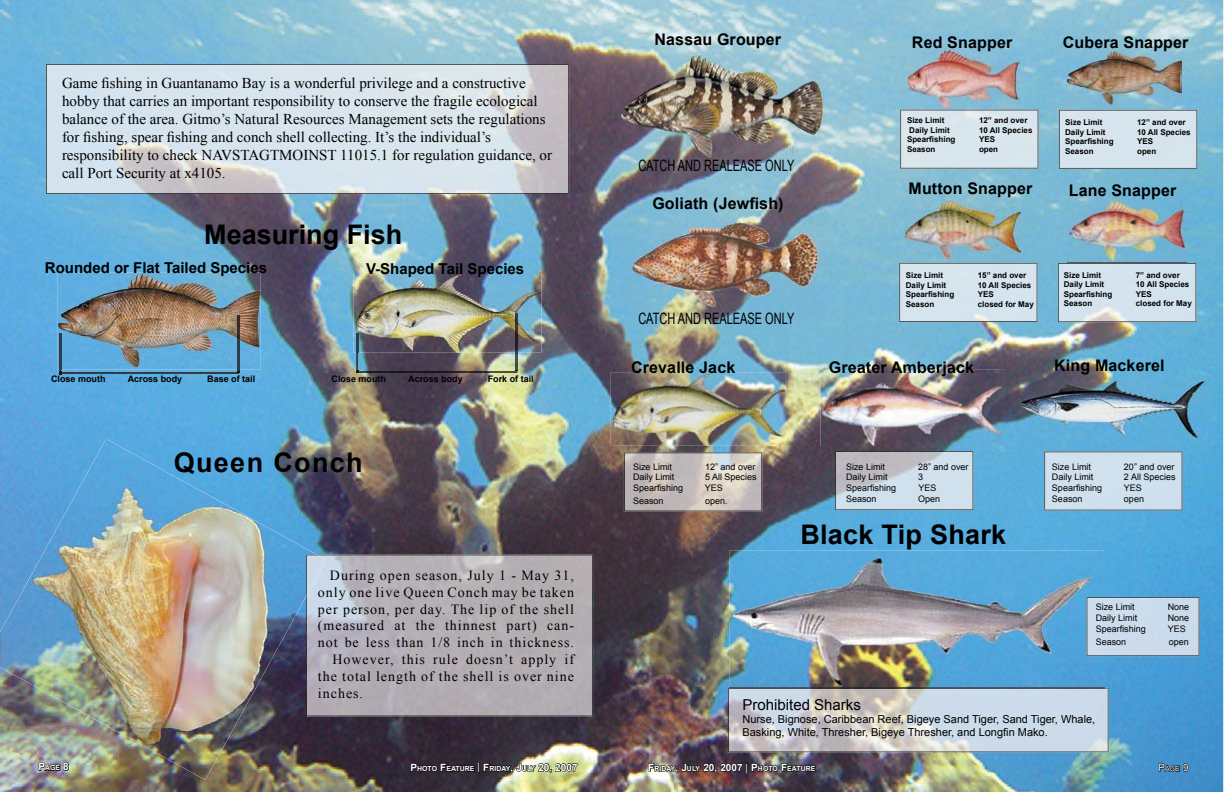
<style>
.page{position:relative;width:1224px;height:792px;background:#fff}
.page>*{position:absolute;margin:0;border:0;box-sizing:border-box;transform-origin:0 0}
.t1{font:700 27px "Arial";letter-spacing:.01em;color:#000}
.t2{font:700 27px "Arial";letter-spacing:.05em;color:#000}
.t3{font:700 16px "Arial";letter-spacing:.01em;color:#000}
.t4{font:15.7px "Arial";color:#000;scale:.7 1}
.t5{font:15px/18px "Times New Roman";color:#000}
.t6{font:700 15px "Arial";color:#000}
.t7{font:15px "Arial";color:#000}
.t8{font:14px "Times New Roman";letter-spacing:.07em;color:#000}
.t9{font:11px/13.2px "Arial";color:#000}
.t10{font:9px "Arial";color:#000}
.t11{font:700 9px "Arial";color:#000}
.t12{font:700 8px "Arial";color:#000}
.t13{font:700 7px "Arial";color:#fff}
.t14{font:7px "Arial";color:#fff}
.s1{font-size:10px}
.s2{font-weight:400;font-size:10px}
</style>
<div class="page">
<img style="left:0;top:0;width:1223px;height:792px">
<img style="left:624px;top:452px;width:138px;height:60px">
<img style="left:317px;top:555px;width:276px;height:161px">
<svg style="left:1158px;top:762px;width:31px;height:10px"></svg>
<svg style="left:410px;top:763px;width:168px;height:16px;background:#545145"></svg>
<img style="left:648px;top:763px;width:168px;height:16px">
<img style="left:0;top:439px;width:317px;height:341px">
<img style="left:319px;top:556px;width:7px;height:39px">
<img style="left:306px;top:555px;width:13px;height:42px">
<img style="left:619px;top:218px;width:208px;height:99px">
<img style="left:617px;top:55px;width:209px;height:109px">
<img style="left:1067px;top:50px;width:115px;height:55px">
<img style="left:1068px;top:199px;width:118px;height:64px">
<img style="left:905px;top:199px;width:115px;height:61px">
<img style="left:909px;top:50px;width:110px;height:57px">
<img style="left:729px;top:551px;width:375px;height:137px">
<img style="left:58px;top:272px;width:202px;height:98px">
<img style="left:611px;top:373px;width:174px;height:73px">
<img style="left:632px;top:373px;width:103px;height:1px">
<img style="left:1020px;top:380px;width:188px;height:63px">
<img style="left:821px;top:370px;width:183px;height:76px">
<img style="left:830px;top:370px;width:144px;height:6px">
<img style="left:835px;top:451px;width:138px;height:59px">
<img style="left:899px;top:263px;width:139px;height:59px">
<img style="left:1044px;top:451px;width:139px;height:60px">
<div style="left:1086px;top:597px;width:114px;height:59px;background:#cbdcec"></div>
<img style="left:900px;top:110px;width:139px;height:59px">
<div style="left:1059px;top:110px;width:138px;height:59px;background:#d6e4ed"></div>
<img style="left:353px;top:274px;width:188px;height:79px">
<img style="left:59px;top:334px;width:2px;height:36px">
<img style="left:237px;top:316px;width:2px;height:54px">
<img style="left:61px;top:372px;width:178px;height:2px">
<img style="left:356px;top:333px;width:2px;height:40px">
<img style="left:516px;top:313px;width:2px;height:40px">
<img style="left:358px;top:371px;width:160px;height:2px">
<svg style="left:516px;top:353px;width:2px;height:19px"></svg>
<img style="left:728px;top:688px;width:381px;height:64px">
<img style="left:729px;top:688px;width:375px;height:1px">
<img style="left:1058px;top:263px;width:138px;height:59px">
<img style="left:1068px;top:263px;width:118px;height:1px">
<img style="left:46px;top:64px;width:523px;height:130px">
<p class="t5" style="left:62px;top:74px;width:492px">Game fishing in Guantanamo Bay is a wonderful privilege and a constructive hobby that carries an important responsibility to conserve the fragile ecological balance of the area. Gitmo’s Natural Resources Management sets the regulations for fishing, spear fishing and conch shell collecting. It’s the individual’s responsibility to check NAVSTAGTMOINST 11015.1 for regulation guidance, or call Port Security at x4105.</p>
<h1 class="t1" style="left:204px;top:217px;width:200px">Measuring Fish</h1>
<p class="t6" style="left:45px;top:258px;width:224px">Rounded or Flat Tailed Species</p>
<p class="t6" style="left:366px;top:259px;width:160px">V-Shaped Tail Species</p>
<p class="t11" style="left:51px;top:373px;width:56px">Close mouth</p>
<p class="t11" style="left:128px;top:373px;width:56px">Across body</p>
<p class="t11" style="left:207px;top:373px;width:50px">Base of tail</p>
<p class="t11" style="left:332px;top:372px;width:56px">Close mouth</p>
<p class="t11" style="left:408px;top:372px;width:56px">Across body</p>
<p class="t11" style="left:488px;top:372px;width:48px">Fork of tail</p>
<h1 class="t2" style="left:174px;top:445px;width:191px">Queen Conch</h1>
<p class="t8" style="left:330px;top:566px;width:245px">During open season, July 1 - May 31,</p>
<p class="t8" style="left:318px;top:583px;width:258px">only one live Queen Conch may be taken</p>
<p class="t8" style="left:318px;top:600px;width:258px">per person, per day. The lip of the shell</p>
<p class="t8" style="left:318px;top:616px;width:258px">(measured at the thinnest part) can-</p>
<p class="t8" style="left:318px;top:633px;width:258px">not be less than 1/8 inch in thickness.</p>
<p class="t8" style="left:333px;top:650px;width:243px">However, this rule doesn’t apply if</p>
<p class="t8" style="left:318px;top:667px;width:258px">the total length of the shell is over nine</p>
<p class="t8" style="left:318px;top:684px;width:47px">inches.</p>
<p class="t3" style="left:655px;top:28px;width:128px">Nassau Grouper</p>
<p class="t4" style="left:638px;top:156px;width:224px">CATCH AND REALEASE ONLY</p>
<p class="t3" style="left:652px;top:193px;width:133px">Goliath (Jewfish)</p>
<p class="t4" style="left:638px;top:309px;width:224px">CATCH AND REALEASE ONLY</p>
<p class="t3" style="left:912px;top:31px;width:102px">Red Snapper</p>
<p class="t3" style="left:1063px;top:31px;width:127px">Cubera Snapper</p>
<p class="t12" style="left:907px;top:115px;width:39px">Size Limit</p>
<p class="t12" style="left:979px;top:115px;width:50px">12” and over</p>
<p class="t12" style="left:909px;top:125px;width:42px">Daily Limit</p>
<p class="t12" style="left:979px;top:125px;width:55px">10 All Species</p>
<p class="t12" style="left:907px;top:134px;width:50px">Spearfishing</p>
<p class="t12" style="left:979px;top:134px;width:18px">YES</p>
<p class="t12" style="left:907px;top:144px;width:30px">Season</p>
<p class="t12" style="left:979px;top:144px;width:21px">open</p>
<p class="t12" style="left:1065px;top:117px;width:39px">Size Limit</p>
<p class="t12" style="left:1137px;top:117px;width:50px">12” and over</p>
<p class="t12" style="left:1065px;top:127px;width:42px">Daily Limit</p>
<p class="t12" style="left:1137px;top:127px;width:55px">10 All Species</p>
<p class="t12" style="left:1065px;top:136px;width:50px">Spearfishing</p>
<p class="t12" style="left:1137px;top:136px;width:18px">YES</p>
<p class="t12" style="left:1065px;top:146px;width:30px">Season</p>
<p class="t12" style="left:1137px;top:146px;width:21px">open</p>
<p class="t3" style="left:909px;top:178px;width:125px">Mutton Snapper</p>
<p class="t3" style="left:1069px;top:180px;width:109px">Lane Snapper</p>
<p class="t12" style="left:906px;top:270px;width:39px">Size Limit</p>
<p class="t12" style="left:978px;top:270px;width:50px">15” and over</p>
<p class="t12" style="left:906px;top:280px;width:42px">Daily Limit</p>
<p class="t12" style="left:978px;top:280px;width:55px">10 All Species</p>
<p class="t12" style="left:906px;top:289px;width:50px">Spearfishing</p>
<p class="t12" style="left:978px;top:289px;width:18px">YES</p>
<p class="t12" style="left:906px;top:299px;width:30px">Season</p>
<p class="t12" style="left:978px;top:299px;width:58px">closed for May</p>
<p class="t12" style="left:1064px;top:269px;width:39px">Size Limit</p>
<p class="t12" style="left:1136px;top:269px;width:46px">7” and over</p>
<p class="t12" style="left:1064px;top:279px;width:42px">Daily Limit</p>
<p class="t12" style="left:1136px;top:279px;width:55px">10 All Species</p>
<p class="t12" style="left:1064px;top:289px;width:50px">Spearfishing</p>
<p class="t12" style="left:1136px;top:289px;width:18px">YES</p>
<p class="t12" style="left:1064px;top:298px;width:30px">Season</p>
<p class="t12" style="left:1136px;top:298px;width:58px">closed for May</p>
<p class="t3" style="left:631px;top:357px;width:106px">Crevalle Jack</p>
<p class="t3" style="left:1054px;top:355px;width:112px">King Mackerel</p>
<p class="t3" style="left:829px;top:357px;width:147px">Greater Amberjack</p>
<p class="t10" style="left:633px;top:460px;width:41px">Size Limit</p>
<p class="t10" style="left:705px;top:460px;width:52px">12” and over</p>
<p class="t10" style="left:633px;top:471px;width:43px">Daily Limit</p>
<p class="t10" style="left:705px;top:471px;width:53px">5 All Species</p>
<p class="t10" style="left:633px;top:482px;width:52px">Spearfishing</p>
<p class="t10" style="left:705px;top:482px;width:20px">YES</p>
<p class="t10" style="left:633px;top:495px;width:32px">Season</p>
<p class="t10" style="left:705px;top:495px;width:24px">open.</p>
<p class="t10" style="left:846px;top:460px;width:41px">Size Limit</p>
<p class="t10" style="left:918px;top:460px;width:52px">28” and over</p>
<p class="t10" style="left:846px;top:471px;width:43px">Daily Limit</p>
<p class="t10" style="left:918px;top:471px;width:7px">3</p>
<p class="t10" style="left:846px;top:482px;width:52px">Spearfishing</p>
<p class="t10" style="left:918px;top:482px;width:20px">YES</p>
<p class="t10" style="left:846px;top:493px;width:32px">Season</p>
<p class="t10" style="left:918px;top:493px;width:24px">Open</p>
<h1 class="t1" style="left:800px;top:517px;width:207px">Black Tip Shark</h1>
<p class="t10" style="left:1052px;top:460px;width:41px">Size Limit</p>
<p class="t10" style="left:1124px;top:460px;width:52px">20” and over</p>
<p class="t10" style="left:1052px;top:471px;width:43px">Daily Limit</p>
<p class="t10" style="left:1124px;top:471px;width:53px">2 All Species</p>
<p class="t10" style="left:1052px;top:482px;width:52px">Spearfishing</p>
<p class="t10" style="left:1124px;top:482px;width:20px">YES</p>
<p class="t10" style="left:1052px;top:493px;width:32px">Season</p>
<p class="t10" style="left:1124px;top:493px;width:22px">open</p>
<p class="t10" style="left:1096px;top:601px;width:41px">Size Limit</p>
<p class="t10" style="left:1168px;top:601px;width:23px">None</p>
<p class="t10" style="left:1096px;top:612px;width:43px">Daily Limit</p>
<p class="t10" style="left:1168px;top:612px;width:23px">None</p>
<p class="t10" style="left:1096px;top:623px;width:52px">Spearfishing</p>
<p class="t10" style="left:1168px;top:623px;width:20px">YES</p>
<p class="t10" style="left:1096px;top:636px;width:32px">Season</p>
<p class="t10" style="left:1169px;top:636px;width:22px">open</p>
<p class="t7" style="left:743px;top:695px;width:120px">Prohibited Sharks</p>
<p class="t9" style="left:743px;top:713px;width:354px">Nurse, Bignose, Caribbean Reef, Bigeye Sand Tiger, Sand Tiger, Whale,<br>Basking, White, Thresher, Bigeye Thresher, and Longfin Mako.</p>
<p class="t13" style="left:38px;top:763px;width:32px"><span class="s1">P</span>AGE <span class="s1">8</span></p>
<p class="t13" style="left:410px;top:764px;width:169px"><span class="s1">P</span>HOTO <span class="s1">F</span>EATURE <span class="s2">|</span> <span class="s1">F</span>RIDAY<span class="s1">, J</span>ULY <span class="s1">20, 2007</span></p>
<p class="t13" style="left:648px;top:764px;width:169px"><span class="s1">F</span>RIDAY<span class="s1">, J</span>ULY <span class="s1">20, 2007</span> <span class="s2">|</span> <span class="s1">P</span>HOTO <span class="s1">F</span>EATURE</p>
<p class="t14" style="left:1159px;top:764px;width:32px"><span class="s1">P</span>AGE <span class="s1">9</span></p>
</div>
